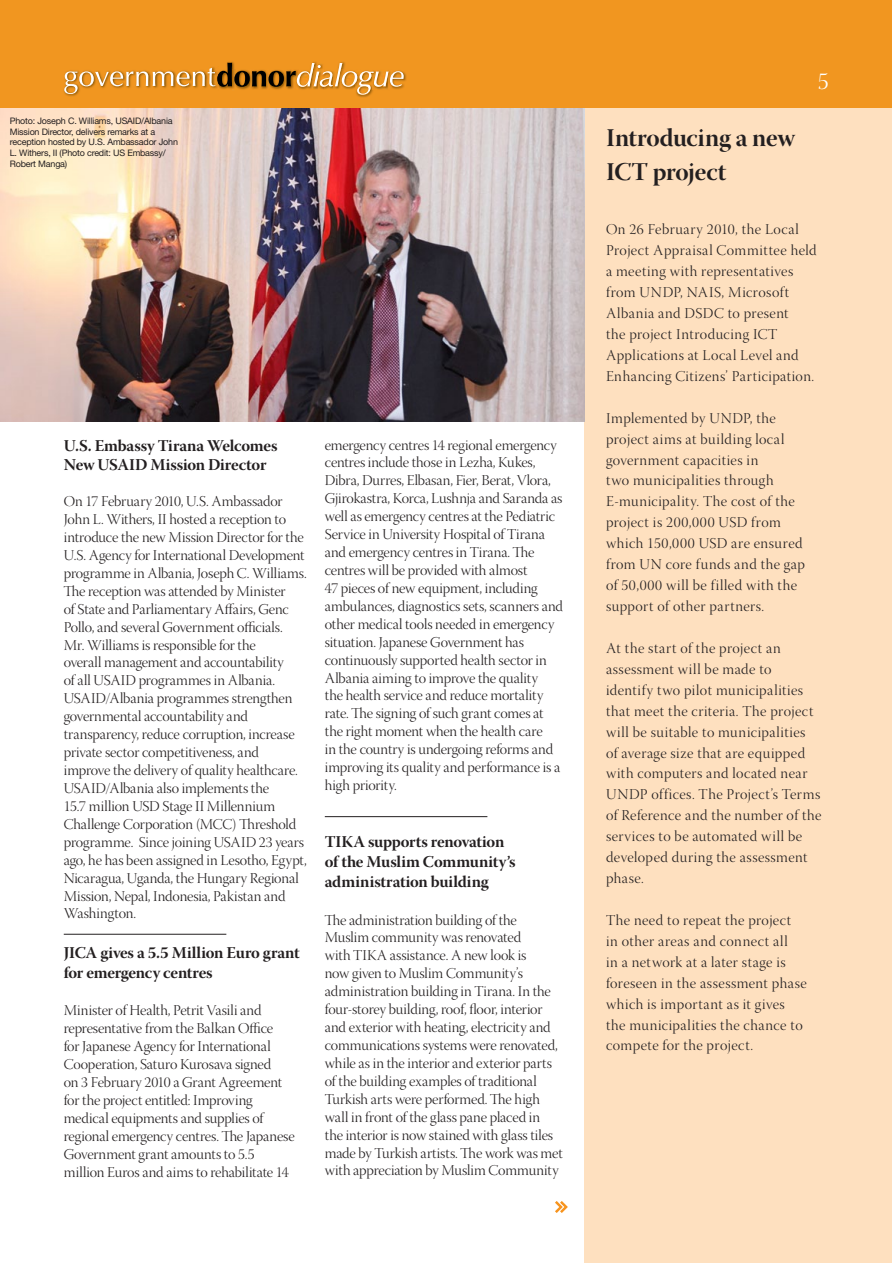
<style>
.page{position:relative;width:893px;height:1263px;background:#fff}
.page>*{position:absolute;margin:0;border:0;box-sizing:border-box;transform-origin:0 0}
.t1{font:25.5px/33.5px "Warnock Pro Bold Disp";letter-spacing:-.01em;color:#231f20}
.t2{font:23.85px "Warnock Pro Light Disp";color:#fff}
.t3{font:16.5px/19.6px "Warnock Pro Bold Subh";letter-spacing:-.01em;color:#231f20}
.t4{font:15px/17.9px "Warnock Pro Light Disp";color:#231f20}
.t5{font:15px/21px "Warnock Pro Light Disp";letter-spacing:.03em;color:#231f20}
.t6{font:9px/10.8px "Helvetica Neue LT Com";letter-spacing:-.02em;color:#231f20}
</style>
<div class="page">
<div style="left:0;top:0;width:891px;height:108px;background:#f19620"></div>
<img style="left:404px;top:72px;width:2px;height:9px">
<svg style="left:64px;top:63px;width:340px;height:32px"></svg>
<svg style="left:555px;top:1201px;width:13px;height:12px"></svg>
<div style="left:584px;top:108px;width:307px;height:1155px;background:#fee0bf"></div>
<img style="left:0;top:108px;width:584px;height:314px">
<hr style="left:64px;top:934px;width:162px;height:1px;background:#231f20">
<hr style="left:325px;top:816px;width:162px;height:1px;background:#231f20">
<p class="t6" style="left:10px;top:116px;width:170px">Photo: Joseph C. Williams, USAID/Albania Mission Director, delivers remarks at a reception hosted by U.S. Ambassador John L. Withers, II (Photo credit: US Embassy/ Robert Manga)</p>
<p class="t3" style="left:64px;top:437px;width:215px">U.S. Embassy Tirana Welcomes<br>New USAID Mission Director</p>
<p class="t4" style="left:64px;top:494px;width:245px">On 17 February 2010, U.S. Ambassador John L. Withers, II hosted a reception to introduce the new Mission Director for the U.S. Agency for International Development programme in Albania, Joseph C. Williams.<br>The reception was attended by Minister<br>of State and Parliamentary Affairs, Genc Pollo, and several Government officials.<br>Mr. Williams is responsible for the<br>overall management and accountability<br>of all USAID programmes in Albania.<br>USAID/Albania programmes strengthen governmental accountability and transparency, reduce corruption, increase private sector competitiveness, and improve the delivery of quality healthcare.<br>USAID/Albania also implements the<br>15.7 million USD Stage II Millennium Challenge Corporation (MCC) Threshold programme. Since joining USAID 23 years ago, he has been assigned in Lesotho, Egypt, Nicaragua, Uganda, the Hungary Regional Mission, Nepal, Indonesia, Pakistan and Washington.</p>
<p class="t3" style="left:64px;top:944px;width:238px">JICA gives a 5.5 Million Euro grant for emergency centres</p>
<p class="t4" style="left:64px;top:1003px;width:233px">Minister of Health, Petrit Vasili and representative from the Balkan Office<br>for Japanese Agency for International Cooperation, Saturo Kurosava signed<br>on 3 February 2010 a Grant Agreement for the project entitled: Improving medical equipments and supplies of regional emergency centres. The Japanese Government grant amounts to 5.5 million Euros and aims to rehabilitate 14</p>
<p class="t4" style="left:325px;top:437px;width:240px">emergency centres 14 regional emergency centres include those in Lezha, Kukes, Dibra, Durres, Elbasan, Fier, Berat, Vlora, Gjirokastra, Korca, Lushnja and Saranda as well as emergency centres at the Pediatric Service in University Hospital of Tirana and emergency centres in Tirana. The centres will be provided with almost<br>47 pieces of new equipment, including ambulances, diagnostics sets, scanners and other medical tools needed in emergency situation. Japanese Government has continuously supported health sector in Albania aiming to improve the quality<br>the health service and reduce mortality rate. The signing of such grant comes at the right moment when the health care<br>in the country is undergoing reforms and improving its quality and performance is a high priority.</p>
<p class="t3" style="left:325px;top:834px;width:192px">TIKA supports renovation of the Muslim Community’s administration building</p>
<p class="t4" style="left:325px;top:912px;width:240px">The administration building of the Muslim community was renovated<br>with TIKA assistance. A new look is<br>now given to Muslim Community’s administration building in Tirana. In the four-storey building, roof, floor, interior and exterior with heating, electricity and communications systems were renovated, while as in the interior and exterior parts of the building examples of traditional Turkish arts were performed. The high wall in front of the glass pane placed in<br>the interior is now stained with glass tiles made by Turkish artists. The work was met with appreciation by Muslim Community</p>
<h2 class="t2" style="left:818px;top:72px;width:13px">5</h2>
<h1 class="t1" style="left:606px;top:124px;width:190px">Introducing a new<br>ICT project</h1>
<p class="t5" style="left:606px;top:220px;width:212px">On 26 February 2010, the Local<br>Project Appraisal Committee held a meeting with representatives from UNDP, NAIS, Microsoft<br>Albania and DSDC to present<br>the project Introducing ICT<br>Applications at Local Level and<br>Enhancing Citizens’ Participation.</p>
<p class="t5" style="left:606px;top:409px;width:200px">Implemented by UNDP, the project aims at building local government capacities in<br>two municipalities through<br>E-municipality. The cost of the project is 200,000 USD from which 150,000 USD are ensured from UN core funds and the gap of 50,000 will be filled with the support of other partners.</p>
<p class="t5" style="left:606px;top:639px;width:217px">At the start of the project an assessment will be made to identify two pilot municipalities that meet the criteria. The project will be suitable to municipalities<br>of average size that are equipped with computers and located near<br>UNDP offices. The Project’s Terms of Reference and the number of the services to be automated will be developed during the assessment phase.</p>
<p class="t5" style="left:606px;top:911px;width:202px">The need to repeat the project in other areas and connect all<br>in a network at a later stage is foreseen in the assessment phase which is important as it gives the municipalities the chance to compete for the project.</p>
</div>
